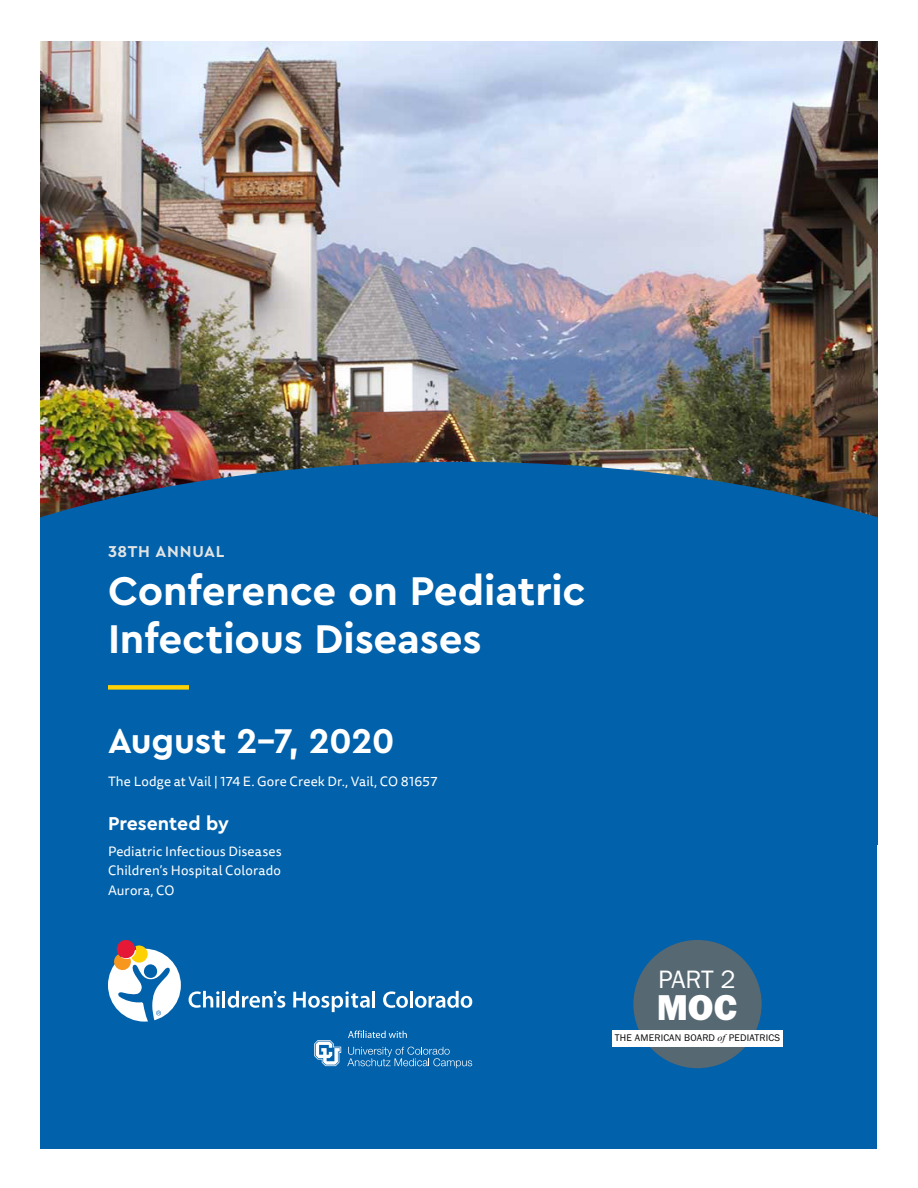
<style>
.page{position:relative;width:918px;height:1188px;background:#fff}
.page>*{position:absolute;margin:0;border:0;box-sizing:border-box;transform-origin:0 0}
.Large_Header{font:700 42px/48px "Cera PRO";letter-spacing:-.005em;color:#fff}
.t1{font:800 37.2px "Franklin Gothic";color:#fff}
.Medium_Header{font:700 36px "Cera PRO";letter-spacing:-.01em;color:#fff}
.t2{font:26.1px "Franklin Gothic";color:#fff}
.Second_Level_Header{font:700 19.5px "Cera PRO";letter-spacing:-.005em;color:#fff}
.XXth_Annual{font:700 16.5px "Cera PRO";letter-spacing:.04em;color:#e2e4e4}
.Body_Copy_-_White{font:13.5px/19.5px "Tisa Sans OT";letter-spacing:.01em;color:#fff;text-align:justify}
.t3{font:9.9px "Franklin Gothic";letter-spacing:.02em;color:#040503}
.s1{font-family:"Times New Roman";font-style:italic}
</style>
<div class="page">
<div style="left:40px;top:527px;width:838px;height:621px;background:#0161ab"></div>
<img style="left:40px;top:41px;width:838px;height:421px">
<img style="left:40px;top:462px;width:838px;height:65px">
<div style="left:108px;top:685px;width:81px;height:5px;background:#fed105"></div>
<svg style="left:348px;top:1031px;width:59px;height:7px"></svg>
<svg style="left:314px;top:1040px;width:27px;height:26px"></svg>
<svg style="left:347px;top:1047px;width:125px;height:21px"></svg>
<div style="left:108px;top:949px;width:73px;height:73px;background:#fff;border-radius:50%"></div>
<svg style="left:189px;top:991px;width:30px;height:17px"></svg>
<hr style="left:222px;top:991px;width:3px;height:16px;background:#fff">
<svg style="left:228px;top:991px;width:57px;height:17px"></svg>
<svg style="left:293px;top:991px;width:77px;height:21px"></svg>
<hr style="left:372px;top:991px;width:3px;height:16px;background:#fff">
<svg style="left:383px;top:991px;width:25px;height:17px"></svg>
<hr style="left:410px;top:991px;width:3px;height:17px;background:#fff">
<svg style="left:415px;top:991px;width:57px;height:17px"></svg>
<svg style="left:114px;top:940px;width:56px;height:82px"></svg>
<div style="left:633px;top:940px;width:129px;height:128px;background:#566872;border-radius:50%"></div>
<div style="left:612px;top:1030px;width:171px;height:17px;background:#fff"></div>
<p class="XXth_Annual" style="left:108px;top:541px;width:118px">38TH ANNUAL</p>
<p class="Large_Header" style="left:108px;top:565px;width:479px">Conference on Pediatric<br>Infectious Diseases</p>
<p class="Medium_Header" style="left:108px;top:717px;width:288px">August 2-7, 2020</p>
<p class="Body_Copy_-_White" style="left:108px;top:772px;width:331px">The Lodge at Vail | 174 E. Gore Creek Dr., Vail, CO 81657</p>
<p class="Second_Level_Header" style="left:108px;top:810px;width:122px">Presented by</p>
<p class="Body_Copy_-_White" style="left:108px;top:842px;width:175px">Pediatric Infectious Diseases Children’s Hospital Colorado Aurora, CO</p>
<p class="t2" style="left:658px;top:963px;width:79px">PART 2</p>
<p class="t1" style="left:657px;top:983px;width:82px">MOC</p>
<p class="t3" style="left:615px;top:1032px;width:167px">THE AMERICAN BOARD <span class="s1">of</span> PEDIATRICS</p>
</div>
